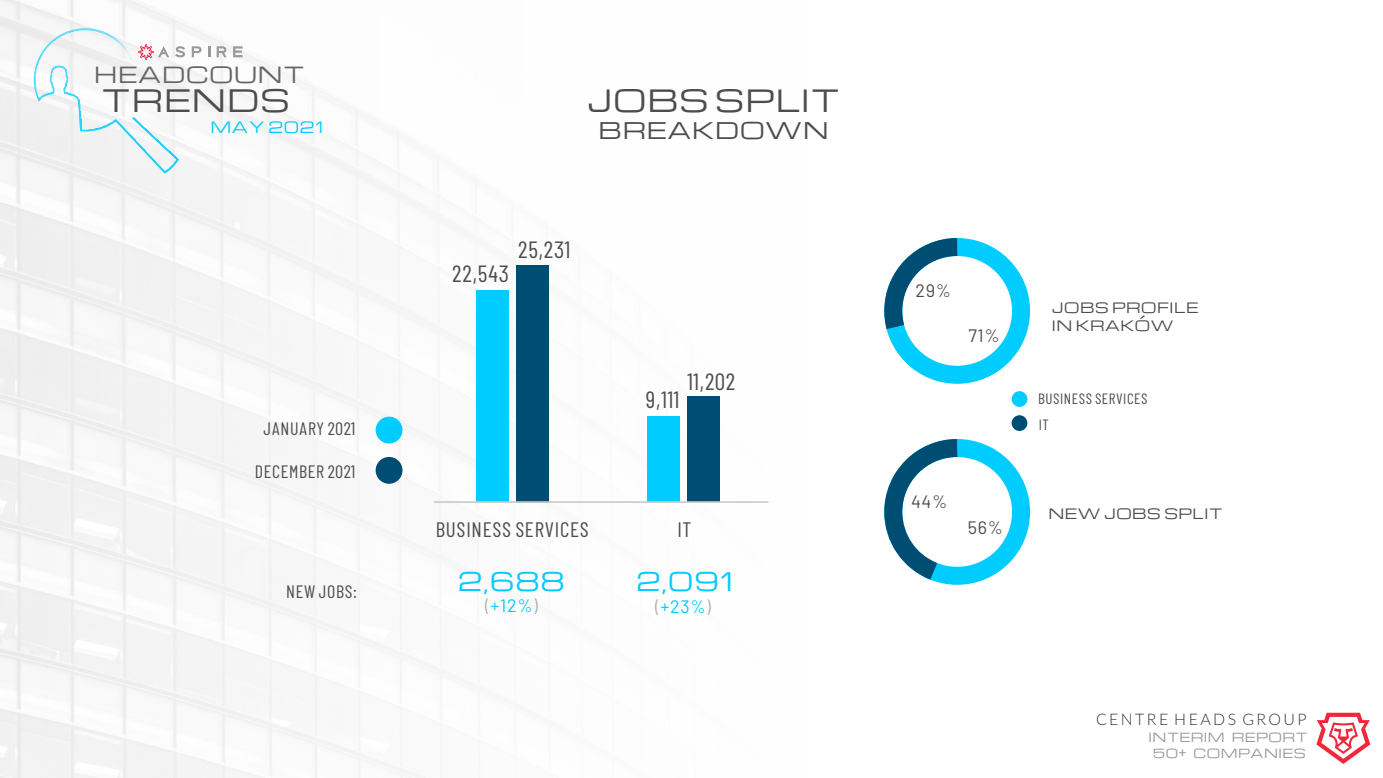
<style>
.page{position:relative;width:1383px;height:778px;background:#fff}
.page>*{position:absolute;margin:0;border:0;box-sizing:border-box;transform-origin:0 0}
.t1{font:30.3px "Michroma";letter-spacing:.04em;color:#4d4d4d}
.t2{font:30px "Michroma";letter-spacing:.04em;color:#4d4d4d}
.t3{font:25.2px "Michroma";letter-spacing:.04em;color:#0cf}
.t4{font:23.4px "Barlow Condensed";letter-spacing:.035em;color:#4d4d4d}
.t5{font:22.5px "Michroma";letter-spacing:.04em;color:#4d4d4d}
.t6{font:21.9px "Michroma";letter-spacing:.04em;color:#666}
.t7{font:21px "Barlow Condensed";letter-spacing:.035em;color:#4d4d4d}
.t8{font:18px "Barlow Condensed";letter-spacing:.035em;color:#4d4d4d}
.t9{font:18px "Barlow";letter-spacing:.035em;color:#4d4d4d}
.t10{font:18px "Barlow";color:#0cf}
.t11{font:300 15.9px "Lato";letter-spacing:.155em;color:#333}
.t12{font:15.3px "Michroma";letter-spacing:.04em;color:#0cf}
.t13{font:15px "Barlow Condensed";letter-spacing:.035em;color:#4d4d4d}
.t14{font:14.1px/17.4px "Michroma";letter-spacing:.04em;color:#4d4d4d}
.t15{font:12.3px/15.6px "Michroma";letter-spacing:.04em;color:#999;text-align:center}
.s1{color:#b3b3b3}
</style>
<div class="page">
<svg style="left:179px;top:46px;width:6px;height:11px"></svg>
<svg style="left:192px;top:46px;width:9px;height:11px"></svg>
<svg style="left:208px;top:46px;width:2px;height:11px"></svg>
<svg style="left:217px;top:46px;width:9px;height:11px"></svg>
<svg style="left:233px;top:46px;width:9px;height:11px"></svg>
<img style="left:34px;top:28px;width:145px;height:145px">
<svg style="left:138px;top:44px;width:31px;height:16px"></svg>
<div style="left:884px;top:439px;width:146px;height:146px;border:18px solid #0cf;border-radius:50%"></div>
<svg style="left:884px;top:439px;width:91px;height:146px"></svg>
<div style="left:884px;top:238px;width:146px;height:146px;border:18px solid #0cf;border-radius:50%"></div>
<svg style="left:884px;top:238px;width:91px;height:111px"></svg>
<div style="left:1011px;top:391px;width:16px;height:16px;background:#0cf;border-radius:50%"></div>
<div style="left:1011px;top:415px;width:16px;height:16px;background:#004d73;border-radius:50%"></div>
<div style="left:476px;top:290px;width:33px;height:212px;background:#0cf"></div>
<div style="left:647px;top:416px;width:32px;height:86px;background:#0cf"></div>
<div style="left:516px;top:265px;width:33px;height:237px;background:#004d73"></div>
<div style="left:687px;top:397px;width:32px;height:105px;background:#004d73"></div>
<hr style="left:434px;top:501px;width:334px;height:2px;background:#ccc">
<div style="left:375px;top:416px;width:27px;height:27px;background:#0cf;border-radius:50%"></div>
<div style="left:375px;top:457px;width:27px;height:27px;background:#004d73;border-radius:50%"></div>
<svg style="left:1316px;top:712px;width:54px;height:52px"></svg>
<h3 class="t6" style="left:94px;top:58px;width:212px">HEADCOUNT</h3>
<p class="t12" style="left:210px;top:115px;width:114px">MAY 2021</p>
<h1 class="t1" style="left:101px;top:77px;width:190px">TRENDS</h1>
<p class="t8" style="left:263px;top:417px;width:93px">JANUARY 2021</p>
<p class="t8" style="left:255px;top:460px;width:102px">DECEMBER 2021</p>
<p class="t8" style="left:286px;top:580px;width:72px">NEW JOBS:</p>
<h2 class="t2" style="left:587px;top:78px;width:254px">JOBS SPLIT</h2>
<h3 class="t5" style="left:598px;top:113px;width:231px">BREAKDOWN</h3>
<h3 class="t4" style="left:452px;top:258px;width:58px">22,543</h3>
<h3 class="t4" style="left:518px;top:234px;width:54px">25,231</h3>
<h3 class="t4" style="left:646px;top:385px;width:35px">9,111</h3>
<h3 class="t4" style="left:687px;top:366px;width:50px">11,202</h3>
<h3 class="t7" style="left:436px;top:516px;width:155px">BUSINESS SERVICES</h3>
<h3 class="t7" style="left:677px;top:516px;width:16px">IT</h3>
<h3 class="t3" style="left:458px;top:562px;width:108px">2,688</h3>
<h3 class="t3" style="left:636px;top:562px;width:97px">2,091</h3>
<p class="t10" style="left:485px;top:594px;width:54px"><span class="s1">(</span>+12%<span class="s1">)</span></p>
<p class="t10" style="left:655px;top:594px;width:57px"><span class="s1">(</span>+23%<span class="s1">)</span></p>
<p class="t9" style="left:915px;top:279px;width:37px">29%</p>
<p class="t9" style="left:968px;top:324px;width:33px">71%</p>
<p class="t9" style="left:911px;top:490px;width:38px">44%</p>
<p class="t9" style="left:967px;top:516px;width:37px">56%</p>
<p class="t14" style="left:1051px;top:298px;width:148px">JOBS PROFILE<br>IN KRAKÓW</p>
<p class="t13" style="left:1038px;top:389px;width:111px">BUSINESS SERVICES</p>
<p class="t13" style="left:1038px;top:415px;width:12px">IT</p>
<p class="t14" style="left:1048px;top:504px;width:176px">NEW JOBS SPLIT</p>
<p class="t11" style="left:1096px;top:712px;width:212px">CENTRE HEADS GROUP</p>
<p class="t15" style="left:1148px;top:729px;width:161px">INTERIM REPORT<br>50+ COMPANIES</p>
</div>
